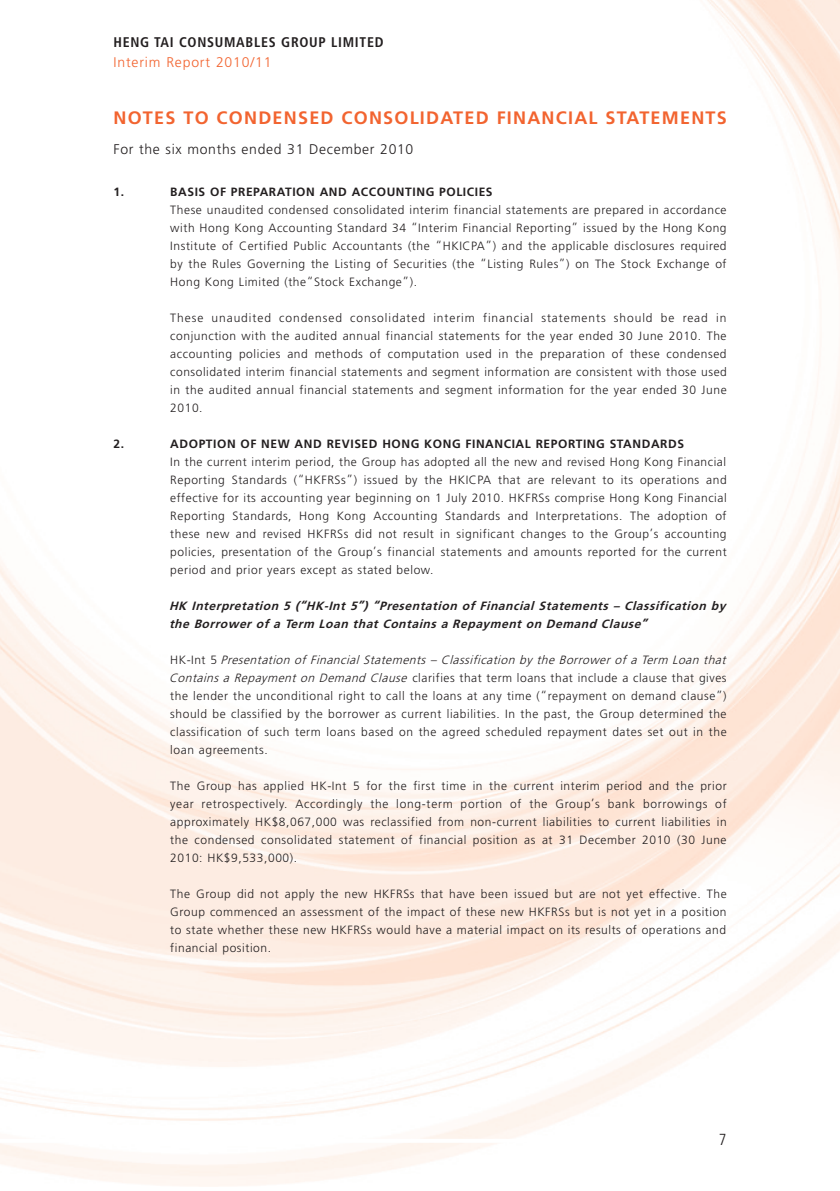
<style>
.page{position:relative;width:840px;height:1191px;background:#fff}
.page>*{position:absolute;margin:0;border:0;box-sizing:border-box;transform-origin:0 0}
.Heading_1{font:700 18px "Frutiger LT Std";letter-spacing:.07em;color:#f26430}
.t1{font:300 condensed 16px "Frutiger LT Std";color:#231f20}
.Body_Text{font:300 14px "Frutiger LT Std";letter-spacing:.05em;color:#231f20}
.t2{font:700 condensed 14px "Frutiger LT Std";letter-spacing:.05em;color:#231f20}
.t3{font:300 14px "Frutiger LT Std";letter-spacing:.06em;color:#f26430}
.Notes{font:300 12px/18px "Frutiger LT Std";letter-spacing:.05em;color:#231f20;text-align:justify}
.Notes_HD2{font:italic 700 12px/18px "Frutiger LT Std";color:#231f20}
.Notes_HD1{font:700 12px "Frutiger LT Std";letter-spacing:.05em;color:#231f20}
.s1{font-style:italic}
</style>
<div class="page">
<img style="left:0;top:0;width:839px;height:1186px">
<hr style="left:0;top:1138px;width:839px;height:4px;background:#fff">
<p class="t2" style="left:113px;top:33px;width:271px">HENG TAI CONSUMABLES GROUP LIMITED</p>
<p class="t3" style="left:113px;top:54px;width:159px">Interim Report 2010/11</p>
<p class="Heading_1" style="left:113px;top:107px;width:614px">NOTES TO CONDENSED CONSOLIDATED FINANCIAL STATEMENTS</p>
<p class="Body_Text" style="left:113px;top:141px;width:301px">For the six months ended 31 December 2010</p>
<p class="Notes_HD1" style="left:113px;top:184px;width:12px">1.</p>
<p class="Notes_HD1" style="left:170px;top:184px;width:323px">BASIS OF PREPARATION AND ACCOUNTING POLICIES</p>
<p class="Notes" style="left:170px;top:200px;width:557px">These unaudited condensed consolidated interim financial statements are prepared in accordance with Hong Kong Accounting Standard 34 “Interim Financial Reporting” issued by the Hong Kong Institute of Certified Public Accountants (the “HKICPA”) and the applicable disclosures required by the Rules Governing the Listing of Securities (the “Listing Rules”) on The Stock Exchange of Hong Kong Limited (the“Stock Exchange”).</p>
<p class="Notes" style="left:170px;top:308px;width:558px">These unaudited condensed consolidated interim financial statements should be read in conjunction with the audited annual financial statements for the year ended 30 June 2010. The accounting policies and methods of computation used in the preparation of these condensed consolidated interim financial statements and segment information are consistent with those used in the audited annual financial statements and segment information for the year ended 30 June 2010.</p>
<p class="Notes_HD1" style="left:113px;top:436px;width:12px">2.</p>
<p class="Notes_HD1" style="left:170px;top:436px;width:515px">ADOPTION OF NEW AND REVISED HONG KONG FINANCIAL REPORTING STANDARDS</p>
<p class="Notes" style="left:170px;top:452px;width:557px">In the current interim period, the Group has adopted all the new and revised Hong Kong Financial Reporting Standards (“HKFRSs”) issued by the HKICPA that are relevant to its operations and effective for its accounting year beginning on 1 July 2010. HKFRSs comprise Hong Kong Financial Reporting Standards, Hong Kong Accounting Standards and Interpretations. The adoption of these new and revised HKFRSs did not result in significant changes to the Group’s accounting policies, presentation of the Group’s financial statements and amounts reported for the current period and prior years except as stated below.</p>
<p class="Notes_HD2" style="left:169px;top:596px;width:561px">HK Interpretation 5 (“HK-Int 5”) “Presentation of Financial Statements – Classification by the Borrower of a Term Loan that Contains a Repayment on Demand Clause”</p>
<p class="Notes" style="left:169px;top:650px;width:561px;text-align:left">H K - I n t 5 <span class="s1">Presentation of Financial Statements – Classification by the Borrower of a Term Loan that ContainsaRepaymentonDemandClause</span> clarifies that term loans that include a clause that gives the lender the unconditional right to call the loans at any time (“repayment on demand clause”) should be classified by the borrower as current liabilities. In the past, the Group determined the classification of such term loans based on the agreed scheduled repayment dates set out in the loan agreements.</p>
<p class="Notes" style="left:170px;top:776px;width:557px">The Group has applied HK-Int 5 for the first time in the current interim period and the prior year retrospectively. Accordingly the long-term portion of the Group’s bank borrowings of approximately HK$8,067,000 was reclassified from non-current liabilities to current liabilities in the condensed consolidated statement of financial position as at 31 December 2010 (30 June 2010: HK$9,533,000).</p>
<p class="Notes" style="left:170px;top:884px;width:557px">The Group did not apply the new HKFRSs that have been issued but are not yet effective. The Group commenced an assessment of the impact of these new HKFRSs but is not yet in a position to state whether these new HKFRSs would have a material impact on its results of operations and financial position.</p>
<h2 class="t1" style="left:718px;top:1130px;width:9px">7</h2>
</div>
